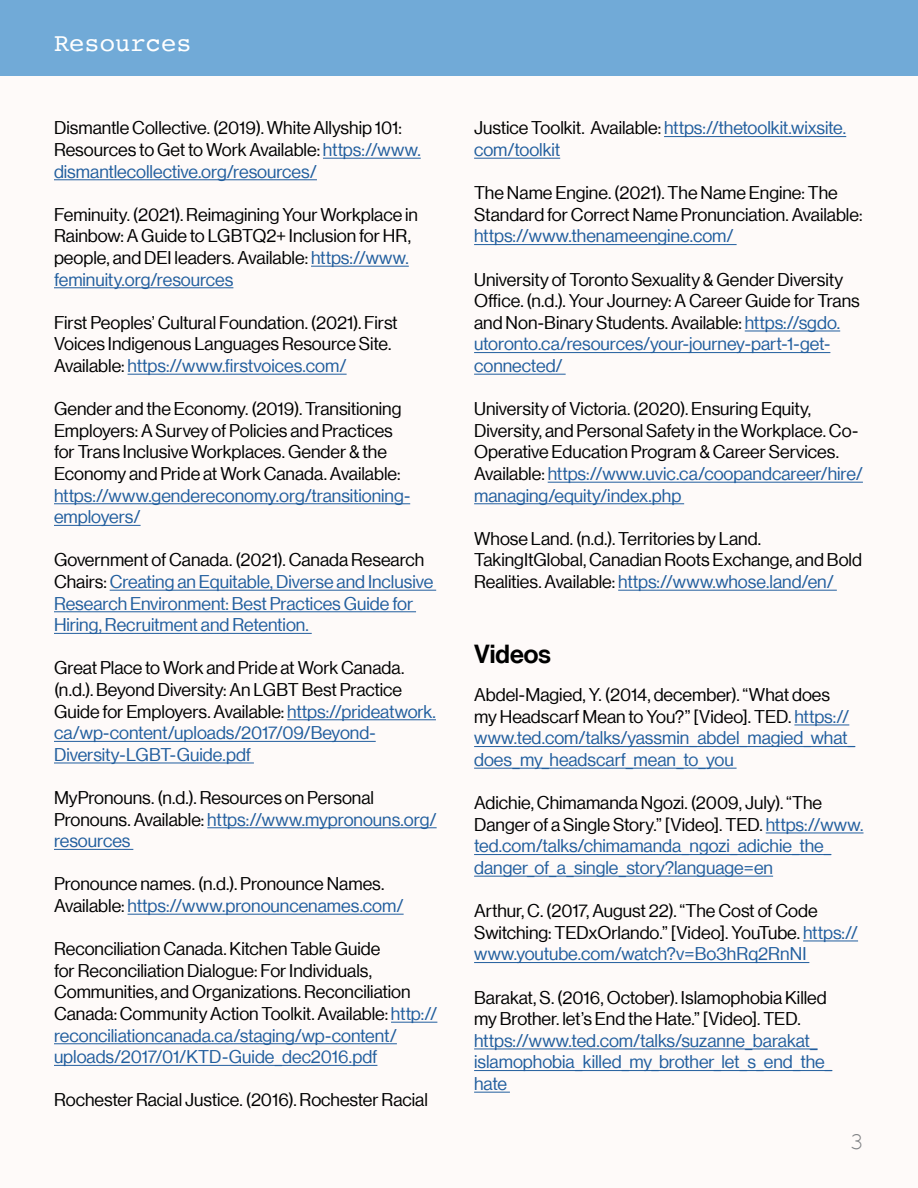
<style>
.page{position:relative;width:918px;height:1188px;background:#fefaf9}
.page>*{position:absolute;margin:0;border:0;box-sizing:border-box;transform-origin:0 0}
.t1{font:25.5px "Courier";color:#fff}
.t2{font:25.5px "N Haas Grotesk DS Pro 65 Md";color:#000}
.t3{font:24px "Courier New";color:#808285}
.t4{font:18px/21.6px "N Haas Grotesk DS Pro 55 Rg";color:#000}
.t5{font:18px/21.6px "N Haas Grotesk DS Pro 55 Rg";color:#215e9e}
.s1{color:#215e9e}
.s2{color:#000}
</style>
<div class="page">
<hr style="left:323px;top:158px;width:98px;height:1px;background:#215e9e">
<hr style="left:54px;top:180px;width:263px;height:1px;background:#215e9e">
<hr style="left:311px;top:266px;width:98px;height:1px;background:#215e9e">
<hr style="left:54px;top:288px;width:179px;height:1px;background:#215e9e">
<hr style="left:128px;top:374px;width:219px;height:1px;background:#215e9e">
<hr style="left:54px;top:504px;width:356px;height:1px;background:#215e9e">
<hr style="left:54px;top:525px;width:87px;height:1px;background:#215e9e">
<hr style="left:110px;top:590px;width:326px;height:1px;background:#215e9e">
<hr style="left:54px;top:612px;width:362px;height:1px;background:#215e9e">
<hr style="left:54px;top:633px;width:258px;height:1px;background:#215e9e">
<hr style="left:287px;top:720px;width:149px;height:1px;background:#215e9e">
<hr style="left:54px;top:741px;width:322px;height:1px;background:#215e9e">
<hr style="left:54px;top:763px;width:200px;height:1px;background:#215e9e">
<hr style="left:207px;top:828px;width:230px;height:1px;background:#215e9e">
<hr style="left:54px;top:849px;width:79px;height:1px;background:#215e9e">
<hr style="left:128px;top:914px;width:276px;height:1px;background:#215e9e">
<hr style="left:391px;top:1022px;width:46px;height:1px;background:#215e9e">
<hr style="left:54px;top:1044px;width:343px;height:1px;background:#215e9e">
<hr style="left:54px;top:1065px;width:323px;height:1px;background:#215e9e">
<hr style="left:664px;top:136px;width:182px;height:1px;background:#215e9e">
<hr style="left:474px;top:158px;width:86px;height:1px;background:#215e9e">
<hr style="left:474px;top:244px;width:263px;height:1px;background:#215e9e">
<hr style="left:745px;top:331px;width:95px;height:1px;background:#215e9e">
<hr style="left:474px;top:352px;width:356px;height:1px;background:#215e9e">
<hr style="left:474px;top:374px;width:92px;height:1px;background:#215e9e">
<hr style="left:548px;top:482px;width:315px;height:1px;background:#215e9e">
<hr style="left:474px;top:504px;width:210px;height:1px;background:#215e9e">
<hr style="left:618px;top:590px;width:219px;height:1px;background:#215e9e">
<hr style="left:794px;top:725px;width:55px;height:1px;background:#215e9e">
<hr style="left:474px;top:746px;width:381px;height:1px;background:#215e9e">
<hr style="left:474px;top:768px;width:263px;height:1px;background:#215e9e">
<hr style="left:766px;top:833px;width:98px;height:1px;background:#215e9e">
<hr style="left:474px;top:854px;width:357px;height:1px;background:#215e9e">
<hr style="left:474px;top:876px;width:299px;height:1px;background:#215e9e">
<hr style="left:803px;top:941px;width:55px;height:1px;background:#215e9e">
<hr style="left:474px;top:962px;width:335px;height:1px;background:#215e9e">
<hr style="left:474px;top:1049px;width:344px;height:1px;background:#215e9e">
<hr style="left:474px;top:1070px;width:358px;height:1px;background:#215e9e">
<hr style="left:474px;top:1092px;width:36px;height:1px;background:#215e9e">
<div style="left:0;top:0;width:918px;height:76px;background:#71aad7"></div>
<h1 class="t1" style="left:54px;top:23px;width:139px">Resources</h1>
<p class="t4" style="left:54px;top:117px;width:368px">Dismantle Collective. (2019). White Allyship 101:<br>Resources to Get to Work Available: <span class="s1">https://www. dismantlecollective.org/resources/</span></p>
<p class="t4" style="left:54px;top:204px;width:366px">Feminuity. (2021). Reimagining Your Workplace in Rainbow: A Guide to LGBTQ2+ Inclusion for HR, people, and DEI leaders. Available: <span class="s1">https://www. feminuity.org/resources</span></p>
<p class="t4" style="left:54px;top:312px;width:345px">First Peoples’ Cultural Foundation. (2021). First<br>Voices Indigenous Languages Resource Site.<br>Available: <span class="s1">https://www.firstvoices.com/</span></p>
<p class="t4" style="left:54px;top:398px;width:349px">Gender and the Economy. (2019). Transitioning Employers: A Survey of Policies and Practices for Trans Inclusive Workplaces. Gender &amp; the Economy and Pride at Work Canada. Available:</p>
<p class="t5" style="left:54px;top:485px;width:358px">https://www.gendereconomy.org/transitioning&shy;employers/</p>
<p class="t5" style="left:54px;top:549px;width:381px"><span class="s2">Government of Canada. (2021). Canada Research Chairs:</span> Creating an Equitable, Diverse and Inclusive Research Environment: Best Practices Guide for Hiring, Recruitment and Retention.</p>
<p class="t4" style="left:54px;top:657px;width:383px">Great Place to Work and Pride at Work Canada. (n.d.). Beyond Diversity: An LGBT Best Practice Guide for Employers. Available: <span class="s1">https://prideatwork. ca/wp-content/uploads/2017/09/Beyond-Diversity-LGBT-Guide.pdf</span></p>
<p class="t4" style="left:54px;top:787px;width:384px">MyPronouns. (n.d.). Resources on Personal<br>Pronouns. Available: <span class="s1">https://www.mypronouns.org/ resources</span></p>
<p class="t4" style="left:54px;top:873px;width:351px">Pronounce names. (n.d.). Pronounce Names.<br>Available: <span class="s1">https://www.pronouncenames.com/</span></p>
<p class="t4" style="left:54px;top:938px;width:385px">Reconciliation Canada. Kitchen Table Guide<br>for Reconciliation Dialogue: For Individuals, Communities, and Organizations. Reconciliation Canada: Community Action Toolkit. Available: <span class="s1">http:// reconciliationcanada.ca/staging/wp-content/ uploads/2017/01/KTD-Guide_dec2016.pdf</span></p>
<p class="t4" style="left:54px;top:1089px;width:375px">Rochester Racial Justice. (2016). Rochester Racial</p>
<p class="t5" style="left:474px;top:117px;width:374px"><span class="s2">Justice Toolkit. Available:</span> https://thetoolkit.wixsite. com/toolkit</p>
<p class="t4" style="left:474px;top:182px;width:390px">The Name Engine. (2021). The Name Engine: The<br>Standard for Correct Name Pronunciation. Available:</p>
<p class="t5" style="left:474px;top:225px;width:261px">https://www.thenameengine.com/</p>
<p class="t4" style="left:474px;top:269px;width:387px">University of Toronto Sexuality &amp; Gender Diversity Office. (n.d.). Your Journey: A Career Guide for Trans and Non-Binary Students. Available: <span class="s1">https://sgdo. utoronto.ca/resources/your-journey-part-1-get&shy;connected/</span></p>
<p class="t4" style="left:474px;top:398px;width:390px">University of Victoria. (2020). Ensuring Equity, Diversity, and Personal Safety in the Workplace. Co-Operative Education Program &amp; Career Services.<br>Available: <span class="s1">https://www.uvic.ca/coopandcareer/hire/ managing/equity/index.php</span></p>
<p class="t4" style="left:474px;top:528px;width:389px">Whose Land. (n.d.). Territories by Land.<br>TakingItGlobal, Canadian Roots Exchange, and Bold<br>Realities. Available: <span class="s1">https://www.whose.land/en/</span></p>
<h1 class="t2" style="left:474px;top:640px;width:78px">Videos</h1>
<p class="t5" style="left:474px;top:684px;width:383px"><span class="s2">Abdel-Magied, Y. (2014, december). “What does my Headscarf Mean to You?” [Video]. TED.</span> https:// www.ted.com/talks/yassmin_abdel_magied_what_ does_my_headscarf_mean_to_you</p>
<p class="t5" style="left:474px;top:792px;width:391px"><span class="s2">Adichie, Chimamanda Ngozi. (2009, July). “The Danger of a Single Story.” [Video]. TED.</span> https://www. ted.com/talks/chimamanda_ngozi_adichie_the_ danger_of_a_single_story?language=en</p>
<p class="t4" style="left:474px;top:900px;width:385px">Arthur, C. (2017, August 22). “The Cost of Code<br>Switching: TEDxOrlando.” [Video]. YouTube. <span class="s1">https:// www.youtube.com/watch?v=Bo3hRq2RnNI</span></p>
<p class="t4" style="left:474px;top:987px;width:354px">Barakat, S. (2016, October). Islamophobia Killed my Brother. let’s End the Hate.” [Video]. TED.</p>
<p class="t5" style="left:474px;top:1030px;width:360px">https://www.ted.com/talks/suzanne_barakat_ islamophobia_killed_my_brother_let_s_end_the_ hate</p>
<h2 class="t3" style="left:850px;top:1126px;width:16px">3</h2>
</div>
